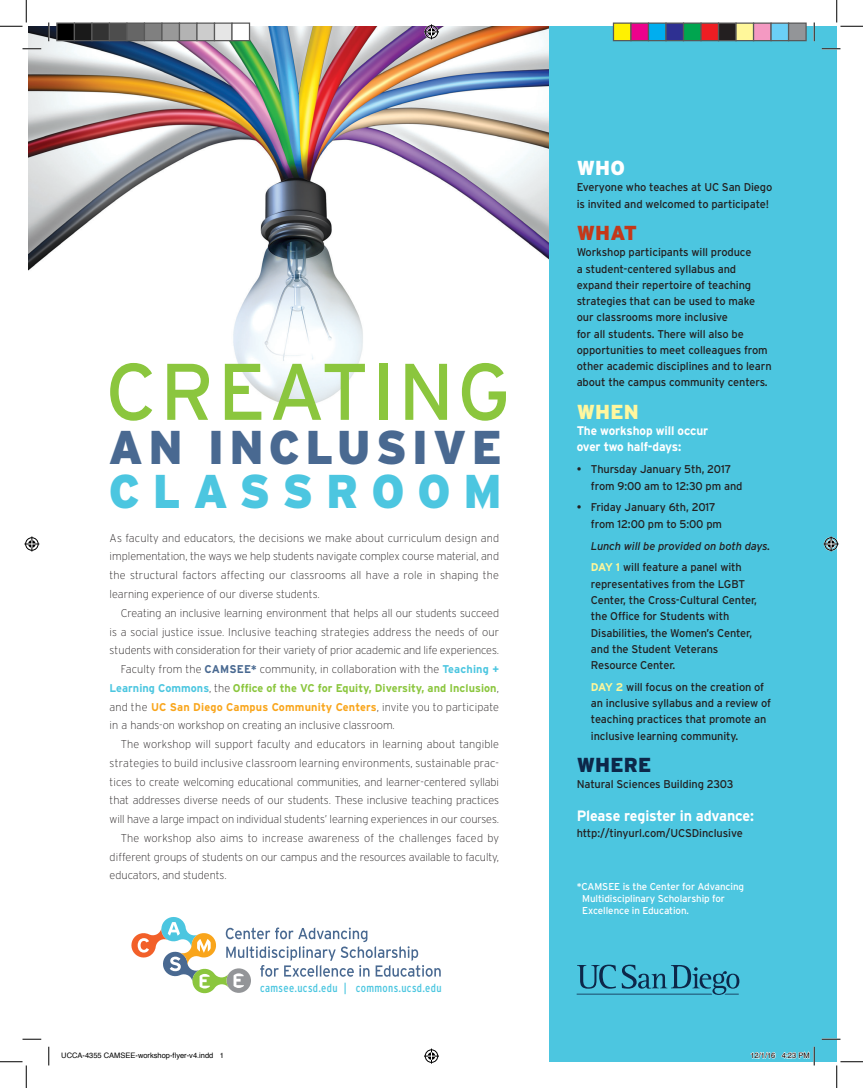
<style>
.page{position:relative;width:863px;height:1088px;background:#fff}
.page>*{position:absolute;margin:0;border:0;box-sizing:border-box;transform-origin:0 0}
.t1{font:80px "Interstate";letter-spacing:.04em;color:#8bc63e}
.t2{font:900 47.38px "Interstate";letter-spacing:.115em;color:#496991;scale:.96 1}
.t3{font:900 47.38px "Interstate";letter-spacing:.28em;color:#4cc6e0;scale:.96 1}
.t4{font:900 20.25px "Interstate";letter-spacing:.01em;color:#0d2749}
.t5{font:900 20.25px "Interstate";color:#c43819}
.t6{font:900 20.25px "Interstate";color:#fff79e}
.t7{font:900 20.25px "Interstate";color:#fff}
.t8{font:700 15px "Interstate";letter-spacing:-.01em;color:#fff;scale:.95 1}
.t9{font:700 12.5px "Interstate";letter-spacing:-.01em;color:#fff;scale:.95 1}
.t10{font:condensed 11.62px "Interstate";letter-spacing:.03em;color:#4cc6e0}
.t11{font:200 11.25px/18.8px "Interstate";letter-spacing:-.005em;color:#231f20;text-align:justify}
.t12{font:11.25px/16.2px "Interstate";letter-spacing:-.01em;color:#231f20}
.t13{font:italic 11.25px "Interstate";letter-spacing:-.01em;color:#231f20}
.t14{font:10px/12px "Interstate";letter-spacing:-.01em;color:#fff}
.t15{font:7.5px "Helvetica";color:#000}
.s1{font-weight:700;color:#496991}
.s2{font-weight:700;color:#4cc6e0}
.s3{font-weight:700;color:#8bc63e}
.s4{font-weight:700;color:#f9a51b}
.s5{font-weight:700;color:#fff79a}
</style>
<div class="page">
<img style="left:29px;top:26px;width:520px;height:380px">
<div style="left:549px;top:26px;width:287px;height:1035px;background:#4cc6e0"></div>
<svg style="left:576px;top:964px;width:163px;height:30px"></svg>
<svg style="left:131px;top:917px;width:309px;height:77px"></svg>
<svg style="left:22px;top:48px;width:19px;height:2px"></svg>
<svg style="left:821px;top:48px;width:19px;height:2px"></svg>
<svg style="left:22px;top:1038px;width:19px;height:2px"></svg>
<svg style="left:821px;top:1038px;width:19px;height:2px"></svg>
<svg style="left:48px;top:22px;width:2px;height:19px"></svg>
<svg style="left:48px;top:1046px;width:2px;height:19px"></svg>
<svg style="left:813px;top:22px;width:2px;height:19px"></svg>
<svg style="left:0;top:0;width:27px;height:27px"></svg>
<svg style="left:0;top:1061px;width:27px;height:27px"></svg>
<svg style="left:836px;top:0;width:26px;height:27px"></svg>
<svg style="left:836px;top:1061px;width:26px;height:27px"></svg>
<svg style="left:424px;top:24px;width:15px;height:15px"></svg>
<svg style="left:424px;top:1048px;width:15px;height:15px"></svg>
<svg style="left:24px;top:536px;width:15px;height:15px"></svg>
<svg style="left:823px;top:536px;width:15px;height:15px"></svg>
<div style="left:57px;top:23px;width:17px;height:18px;background:#000"></div>
<div style="left:56px;top:22px;width:19px;height:19px;border:1px solid #595959"></div>
<div style="left:74px;top:23px;width:18px;height:18px;background:#1a1a1a"></div>
<div style="left:74px;top:22px;width:18px;height:19px;border:1px solid #595959"></div>
<div style="left:92px;top:23px;width:17px;height:18px;background:#333"></div>
<div style="left:91px;top:22px;width:19px;height:19px;border:1px solid #595959"></div>
<div style="left:109px;top:23px;width:18px;height:18px;background:#4d4d4d"></div>
<div style="left:109px;top:22px;width:19px;height:19px;border:1px solid #595959"></div>
<div style="left:127px;top:23px;width:17px;height:18px;background:#666"></div>
<div style="left:126px;top:22px;width:19px;height:19px;border:1px solid #595959"></div>
<div style="left:144px;top:23px;width:18px;height:18px;background:#808080"></div>
<div style="left:144px;top:22px;width:18px;height:19px;border:1px solid #595959"></div>
<div style="left:162px;top:23px;width:17px;height:18px;background:#999"></div>
<div style="left:161px;top:22px;width:19px;height:19px;border:1px solid #595959"></div>
<div style="left:179px;top:23px;width:18px;height:18px;background:#b3b3b3"></div>
<div style="left:179px;top:22px;width:19px;height:19px;border:1px solid #595959"></div>
<div style="left:197px;top:23px;width:17px;height:18px;background:#ccc"></div>
<div style="left:196px;top:22px;width:19px;height:19px;border:1px solid #595959"></div>
<div style="left:214px;top:23px;width:18px;height:18px;background:#e6e6e6"></div>
<div style="left:214px;top:22px;width:18px;height:19px;border:1px solid #595959"></div>
<div style="left:232px;top:23px;width:17px;height:18px;background:#fff"></div>
<div style="left:231px;top:22px;width:19px;height:19px;border:1px solid #595959"></div>
<div style="left:613px;top:23px;width:18px;height:18px;background:#fff101"></div>
<div style="left:612px;top:22px;width:19px;height:19px;border:1px solid #595959"></div>
<div style="left:631px;top:23px;width:17px;height:18px;background:#ed028c"></div>
<div style="left:630px;top:22px;width:19px;height:19px;border:1px solid #595959"></div>
<div style="left:648px;top:23px;width:18px;height:18px;background:#00aeef"></div>
<div style="left:648px;top:22px;width:18px;height:19px;border:1px solid #595959"></div>
<div style="left:666px;top:23px;width:17px;height:18px;background:#2e3092"></div>
<div style="left:665px;top:22px;width:19px;height:19px;border:1px solid #595959"></div>
<div style="left:683px;top:23px;width:18px;height:18px;background:#00a54f"></div>
<div style="left:682px;top:22px;width:19px;height:19px;border:1px solid #595959"></div>
<div style="left:701px;top:23px;width:17px;height:18px;background:#ee1d23"></div>
<div style="left:700px;top:22px;width:19px;height:19px;border:1px solid #595959"></div>
<div style="left:718px;top:23px;width:18px;height:18px;background:#231f20"></div>
<div style="left:718px;top:22px;width:18px;height:19px;border:1px solid #595959"></div>
<div style="left:736px;top:23px;width:17px;height:18px;background:#fff79a"></div>
<div style="left:735px;top:22px;width:19px;height:19px;border:1px solid #595959"></div>
<div style="left:753px;top:23px;width:18px;height:18px;background:#f499c2"></div>
<div style="left:752px;top:22px;width:19px;height:19px;border:1px solid #595959"></div>
<div style="left:771px;top:23px;width:17px;height:18px;background:#6bcff6"></div>
<div style="left:770px;top:22px;width:19px;height:19px;border:1px solid #595959"></div>
<div style="left:788px;top:23px;width:18px;height:18px;background:#939598"></div>
<div style="left:788px;top:22px;width:18px;height:19px;border:1px solid #595959"></div>
<svg style="left:750px;top:1052px;width:25px;height:6px"></svg>
<svg style="left:781px;top:1046px;width:34px;height:19px"></svg>
<p class="t1" style="left:106px;top:347px;width:406px">CREATING</p>
<p class="t2" style="left:109px;top:420px;width:411px">AN INCLUSIVE</p>
<p class="t3" style="left:109px;top:464px;width:411px">CLASSROOM</p>
<p class="t11" style="left:110px;top:528px;width:391px">As faculty and educators, the decisions we make about curriculum design and implementation, the ways we help students navigate complex course material, and the structural factors affecting our classrooms all have a role in shaping the learning experience of our diverse students.</p>
<p class="t11" style="left:110px;top:603px;width:391px;text-indent:11px">Creating an inclusive learning environment that helps all our students succeed is a social justice issue. Inclusive teaching strategies address the needs of our students with consideration for their variety of prior academic and life experiences.</p>
<p class="t11" style="left:110px;top:659px;width:391px;text-indent:11px">Faculty from the <span class="s1">CAMSEE*</span> community, in collaboration with the <span class="s2">Teaching + Learning Commons</span>, the <span class="s3">Office of the VC for Equity, Diversity, and Inclusion</span>, and the <span class="s4">UC San Diego Campus Community Centers</span>, invite you to participate in a hands-on workshop on creating an inclusive classroom.</p>
<p class="t11" style="left:110px;top:734px;width:391px;text-indent:11px">The workshop will support faculty and educators in learning about tangible strategies to build inclusive classroom learning environments, sustainable prac&shy;tices to create welcoming educational communities, and learner-centered syllabi that addresses diverse needs of our students. These inclusive teaching practices will have a large impact on individual students’ learning experiences in our courses.</p>
<p class="t11" style="left:110px;top:828px;width:391px;text-indent:11px">The workshop also aims to increase awareness of the challenges faced by different groups of students on our campus and the resources available to faculty, educators, and students.</p>
<p class="t10" style="left:260px;top:981px;width:183px">camsee.ucsd.edu | commons.ucsd.edu</p>
<p class="t7" style="left:576px;top:156px;width:50px">WHO</p>
<p class="t12" style="left:576px;top:179px;width:197px">Everyone who teaches at UC San Diego is invited and welcomed to participate!</p>
<p class="t5" style="left:576px;top:221px;width:62px">WHAT</p>
<p class="t12" style="left:576px;top:244px;width:176px">Workshop participants will produce</p>
<p class="t12" style="left:576px;top:260px;width:161px">a student-centered syllabus and</p>
<p class="t12" style="left:576px;top:277px;width:180px">expand their repertoire of teaching strategies that can be used to make</p>
<p class="t12" style="left:576px;top:309px;width:196px">our classrooms more inclusive<br>for all students. There will also be opportunities to meet colleagues from other academic disciplines and to learn about the campus community centers.</p>
<p class="t6" style="left:576px;top:400px;width:64px">WHEN</p>
<p class="t9" style="left:576px;top:424px;width:140px">The workshop will occur</p>
<p class="t9" style="left:576px;top:440px;width:112px">over two half-days:</p>
<p class="t12" style="left:576px;top:461px;width:156px">• Thursday January 5th, 2017</p>
<p class="t12" style="left:591px;top:477px;width:153px">from 9:00 am to 12:30 pm and</p>
<p class="t12" style="left:576px;top:499px;width:141px">• Friday January 6th, 2017</p>
<p class="t12" style="left:591px;top:515px;width:133px">from 12:00 pm to 5:00 pm</p>
<p class="t13" style="left:591px;top:539px;width:181px">Lunch will be provided on both days.</p>
<p class="t12" style="left:591px;top:559px;width:168px"><span class="s5">DAY 1</span> will feature a panel with representatives from the LGBT<br>Center, the Cross-Cultural Center,</p>
<p class="t12" style="left:591px;top:608px;width:163px">the Office for Students with<br>Disabilities, the Women’s Center,</p>
<p class="t12" style="left:591px;top:640px;width:129px">and the Student Veterans</p>
<p class="t12" style="left:591px;top:657px;width:86px">Resource Center.</p>
<p class="t12" style="left:591px;top:678px;width:182px"><span class="s5">DAY 2</span> will focus on the creation of an inclusive syllabus and a review of teaching practices that promote an inclusive learning community.</p>
<p class="t4" style="left:576px;top:753px;width:76px">WHERE</p>
<p class="t12" style="left:576px;top:776px;width:158px">Natural Sciences Building 2303</p>
<p class="t8" style="left:576px;top:807px;width:188px">Please register in advance:</p>
<p class="t12" style="left:576px;top:825px;width:168px">http://tinyurl.com/UCSDinclusive</p>
<p class="t14" style="left:582px;top:880px;width:163px;text-indent:-6px">*CAMSEE is the Center for Advancing<br>Multidisciplinary Scholarship for<br>Excellence in Education.</p>
<p class="t15" style="left:61px;top:1049px;width:164px">UCCA-4355 CAMSEE-workshop-flyer-v4.indd 1</p>
<p class="t15" style="left:750px;top:1049px;width:61px">12/1/16 4:23 PM</p>
</div>
